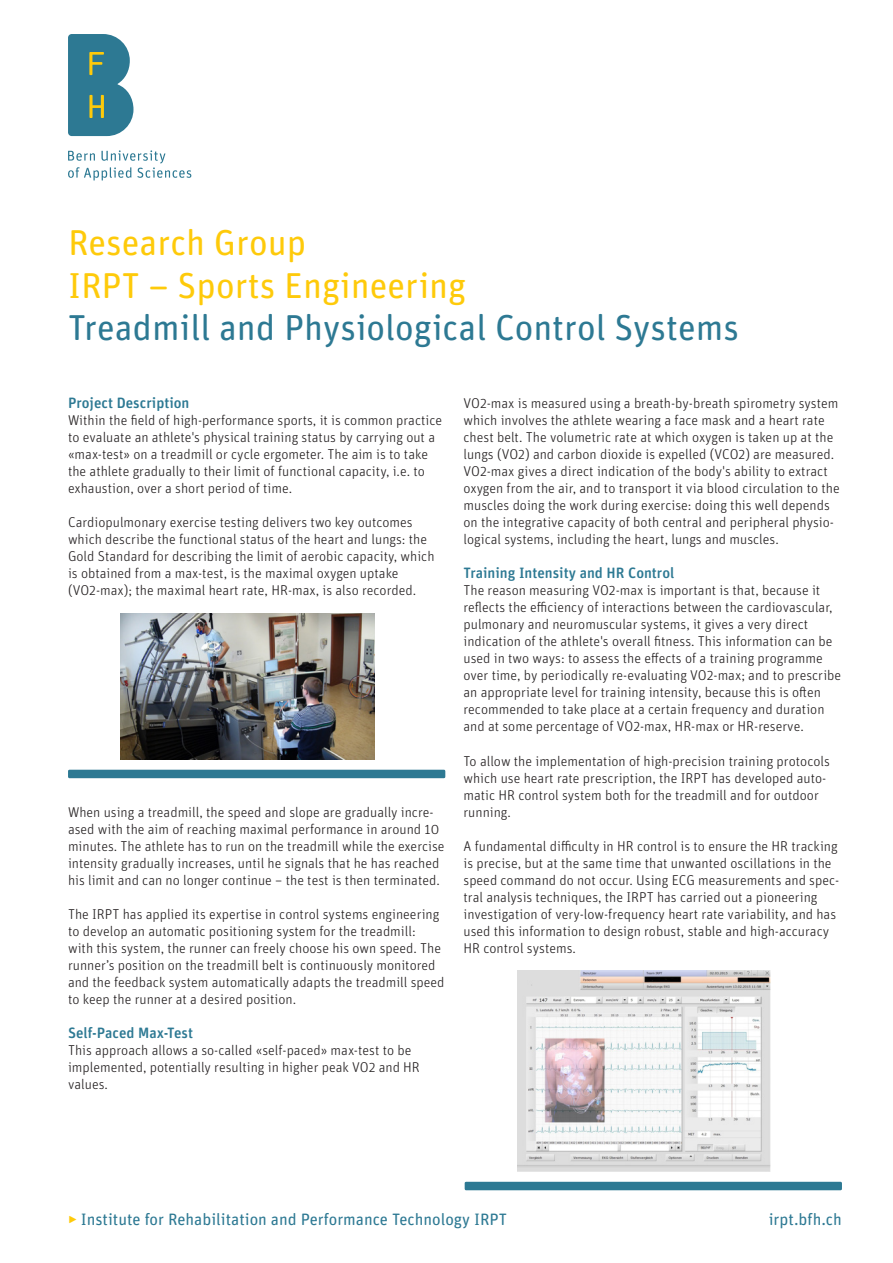
<style>
.page{position:relative;width:893px;height:1263px;background:#fff}
.page>*{position:absolute;margin:0;border:0;box-sizing:border-box;transform-origin:0 0}
.t1{font:36px "Unit Rounded Pro";color:#2d7993}
.t2{font:36px/42.5px "Unit Rounded Pro";color:#feca0a}
.t3{font:16.5px "Unit Rounded Pro";color:#2d7993}
.t4{font:500 15px "Unit Rounded Pro";color:#2d7993}
.t5{font:300 14.25px/17px "Unit Rounded Pro";color:#231f20}
.s1{font-weight:300;color:#feca0a}
</style>
<div class="page">
<div style="left:465px;top:1182px;width:377px;height:8px;background:#2d7993;border-radius:2px"></div>
<div style="left:68px;top:770px;width:377px;height:8px;background:#2d7993;border-radius:2px"></div>
<svg style="left:68px;top:34px;width:65px;height:102px;background:#4a8997"></svg>
<svg style="left:68px;top:150px;width:123px;height:30px"></svg>
<img style="left:518px;top:971px;width:253px;height:201px">
<img style="left:121px;top:614px;width:253px;height:146px">
<h1 class="t2" style="left:68px;top:220px;width:400px">Research Group<br>IRPT – Sports Engineering</h1>
<h1 class="t1" style="left:68px;top:303px;width:672px">Treadmill and Physiological Control Systems</h1>
<p class="t4" style="left:68px;top:392px;width:123px">Project Description</p>
<p class="t5" style="left:68px;top:412px;width:376px">Within the field of high-performance sports, it is common practice to evaluate an athlete's physical training status by carrying out a «max-test» on a treadmill or cycle ergometer. The aim is to take the athlete gradually to their limit of functional capacity, i.e. to exhaustion, over a short period of time.</p>
<p class="t5" style="left:68px;top:514px;width:368px">Cardiopulmonary exercise testing delivers two key outcomes which describe the functional status of the heart and lungs: the Gold Standard for describing the limit of aerobic capacity, which is obtained from a max-test, is the maximal oxygen uptake (VO2-max); the maximal heart rate, HR-max, is also recorded.</p>
<p class="t5" style="left:68px;top:803px;width:378px">When using a treadmill, the speed and slope are gradually incre&shy;ased with the aim of reaching maximal performance in around 10 minutes. The athlete has to run on the treadmill while the exercise intensity gradually increases, until he signals that he has reached his limit and can no longer continue – the test is then terminated.</p>
<p class="t5" style="left:68px;top:905px;width:378px">The IRPT has applied its expertise in control systems engineering to develop an automatic positioning system for the treadmill:<br>with this system, the runner can freely choose his own speed. The runner’s position on the treadmill belt is continuously monitored and the feedback system automatically adapts the treadmill speed to keep the runner at a desired position.</p>
<p class="t4" style="left:68px;top:1022px;width:126px">Self-Paced Max-Test</p>
<p class="t5" style="left:68px;top:1041px;width:353px">This approach allows a so-called «self-paced» max-test to be implemented, potentially resulting in higher peak VO2 and HR values.</p>
<p class="t5" style="left:463px;top:395px;width:378px">VO2-max is measured using a breath-by-breath spirometry system which involves the athlete wearing a face mask and a heart rate chest belt. The volumetric rate at which oxygen is taken up at the lungs (VO2) and carbon dioxide is expelled (VCO2) are measured.<br>VO2-max gives a direct indication of the body's ability to extract oxygen from the air, and to transport it via blood circulation to the muscles doing the work during exercise: doing this well depends on the integrative capacity of both central and peripheral physio&shy;logical systems, including the heart, lungs and muscles.</p>
<p class="t4" style="left:463px;top:562px;width:212px">Training Intensity and HR Control</p>
<p class="t5" style="left:463px;top:582px;width:379px">The reason measuring VO2-max is important is that, because it reflects the efficiency of interactions between the cardiovascular, pulmonary and neuromuscular systems, it gives a very direct indication of the athlete's overall fitness. This information can be used in two ways: to assess the effects of a training programme over time, by periodically re-evaluating VO2-max; and to prescribe an appropriate level for training intensity, because this is often recommended to take place at a certain frequency and duration and at some percentage of VO2-max, HR-max or HR-reserve.</p>
<p class="t5" style="left:463px;top:752px;width:368px">To allow the implementation of high-precision training protocols which use heart rate prescription, the IRPT has developed auto&shy;matic HR control system both for the treadmill and for outdoor running.</p>
<p class="t5" style="left:463px;top:837px;width:377px">A fundamental difficulty in HR control is to ensure the HR tracking is precise, but at the same time that unwanted oscillations in the speed command do not occur. Using ECG measurements and spec&shy;tral analysis techniques, the IRPT has carried out a pioneering investigation of very-low-frequency heart rate variability, and has used this information to design robust, stable and high-accuracy HR control systems.</p>
<p class="t3" style="left:68px;top:1207px;width:440px"><span class="s1">‣</span> Institute for Rehabilitation and Performance Technology IRPT</p>
<p class="t3" style="left:769px;top:1207px;width:75px">irpt.bfh.ch</p>
</div>
